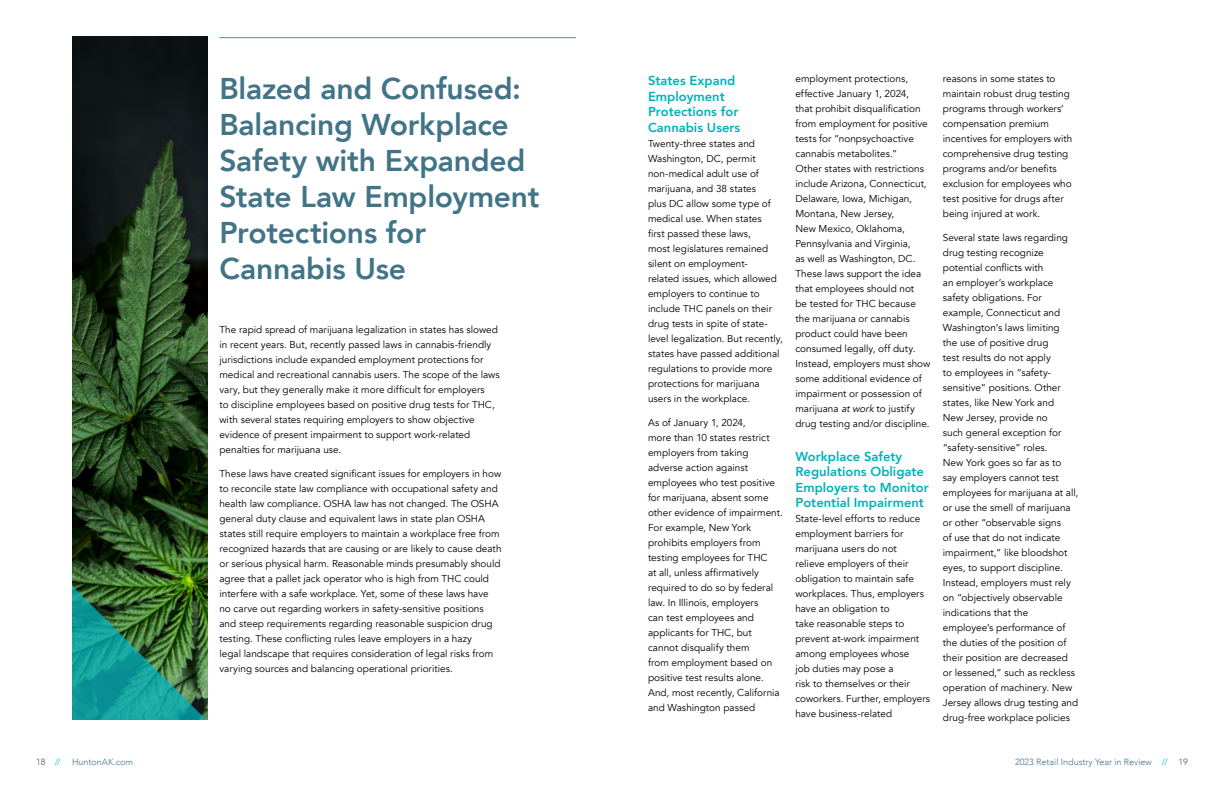
<style>
.page{position:relative;width:1224px;height:792px;background:#fff}
.page>*{position:absolute;margin:0;border:0;box-sizing:border-box;transform-origin:0 0}
.t1{font:800 30px/36px "Avenir";letter-spacing:-.005em;color:#427488}
.t2{font:800 13px/15.6px "Avenir";color:#02b1ba}
.t3{font:10px/15px "Avenir";color:#000}
.t4{font:300 9px "Avenir";color:#427488}
.t5{font:300 9px "Avenir";color:#5a5858}
.s1{font-style:italic}
.s2{color:#02b1ba}
.s3{color:#5a5858}
</style>
<div class="page">
<img style="left:72px;top:36px;width:135px;height:684px">
<img style="left:72px;top:586px;width:134px;height:134px">
<hr style="left:219px;top:37px;width:357px;height:1px;background:#02b1ba">
<h1 class="t1" style="left:219px;top:71px;width:322px">Blazed and Confused:<br>Balancing Workplace<br>Safety with Expanded<br>State Law Employment<br>Protections for<br>Cannabis Use</h1>
<p class="t3" style="left:219px;top:323px;width:282px">The rapid spread of marijuana legalization in states has slowed in recent years. But, recently passed laws in cannabis-friendly jurisdictions include expanded employment protections for medical and recreational cannabis users. The scope of the laws vary, but they generally make it more difficult for employers<br>to discipline employees based on positive drug tests for THC, with several states requiring employers to show objective evidence of present impairment to support work-related penalties for marijuana use.</p>
<p class="t3" style="left:219px;top:467px;width:284px">These laws have created significant issues for employers in how to reconcile state law compliance with occupational safety and health law compliance. OSHA law has not changed. The OSHA general duty clause and equivalent laws in state plan OSHA states still require employers to maintain a workplace free from recognized hazards that are causing or are likely to cause death or serious physical harm. Reasonable minds presumably should agree that a pallet jack operator who is high from THC could interfere with a safe workplace. Yet, some of these laws have no carve out regarding workers in safety-sensitive positions and steep requirements regarding reasonable suspicion drug testing. These conflicting rules leave employers in a hazy<br>legal landscape that requires consideration of legal risks from varying sources and balancing operational priorities.</p>
<h2 class="t2" style="left:648px;top:73px;width:94px">States Expand<br>Employment<br>Protections for<br>Cannabis Users</h2>
<p class="t3" style="left:648px;top:136px;width:136px">Twenty-three states and<br>Washington, DC, permit non-medical adult use of marijuana, and 38 states<br>plus DC allow some type of medical use. When states<br>first passed these laws,<br>most legislatures remained silent on employment-<br>related issues, which allowed employers to continue to include THC panels on their drug tests in spite of state&shy;level legalization. But recently, states have passed additional regulations to provide more protections for marijuana users in the workplace.</p>
<p class="t3" style="left:648px;top:415px;width:136px">As of January 1, 2024,<br>more than 10 states restrict employers from taking adverse action against employees who test positive for marijuana, absent some other evidence of impairment.<br>For example, New York prohibits employers from testing employees for THC<br>at all, unless affirmatively required to do so by federal law. In Illinois, employers<br>can test employees and applicants for THC, but cannot disqualify them<br>from employment based on positive test results alone.<br>And, most recently, California and Washington passed</p>
<p class="t3" style="left:795px;top:71px;width:136px">employment protections, effective January 1, 2024,<br>that prohibit disqualification from employment for positive tests for “nonpsychoactive cannabis metabolites.”<br>Other states with restrictions include Arizona, Connecticut,<br>Delaware, Iowa, Michigan,<br>Montana, New Jersey,<br>New Mexico, Oklahoma,<br>Pennsylvania and Virginia,<br>as well as Washington, DC.<br>These laws support the idea that employees should not<br>be tested for THC because the marijuana or cannabis product could have been consumed legally, off duty.<br>Instead, employers must show some additional evidence of impairment or possession of marijuana <span class="s1">at work</span> to justify drug testing and/or discipline.</p>
<h2 class="t2" style="left:795px;top:448px;width:135px">Workplace Safety<br>Regulations Obligate<br>Employers to Monitor<br>Potential Impairment</h2>
<p class="t3" style="left:795px;top:512px;width:136px">State-level efforts to reduce employment barriers for marijuana users do not<br>relieve employers of their obligation to maintain safe workplaces. Thus, employers have an obligation to<br>take reasonable steps to prevent at-work impairment among employees whose<br>job duties may pose a<br>risk to themselves or their coworkers. Further, employers have business-related</p>
<p class="t3" style="left:943px;top:71px;width:131px">reasons in some states to maintain robust drug testing programs through workers’ compensation premium incentives for employers with comprehensive drug testing programs and/or benefits exclusion for employees who test positive for drugs after being injured at work.</p>
<p class="t3" style="left:943px;top:230px;width:137px">Several state laws regarding drug testing recognize potential conflicts with<br>an employer’s workplace safety obligations. For example, Connecticut and<br>Washington’s laws limiting<br>the use of positive drug<br>test results do not apply<br>to employees in “safety&shy;sensitive” positions. Other states, like New York and<br>New Jersey, provide no<br>such general exception for “safety-sensitive” roles.<br>New York goes so far as to<br>say employers cannot test employees for marijuana at all, or use the smell of marijuana or other “observable signs<br>of use that do not indicate impairment,” like bloodshot eyes, to support discipline.<br>Instead, employers must rely on “objectively observable indications that the employee’s performance of the duties of the position of their position are decreased or lessened,” such as reckless operation of machinery. New<br>Jersey allows drug testing and drug-free workplace policies</p>
<p class="t5" style="left:36px;top:757px;width:26px">18 <span class="s2">//</span></p>
<p class="t4" style="left:72px;top:757px;width:63px">HuntonAK.com</p>
<p class="t4" style="left:1015px;top:757px;width:174px">2023 Retail Industry Year in Review <span class="s2">//</span> <span class="s3">19</span></p>
</div>
